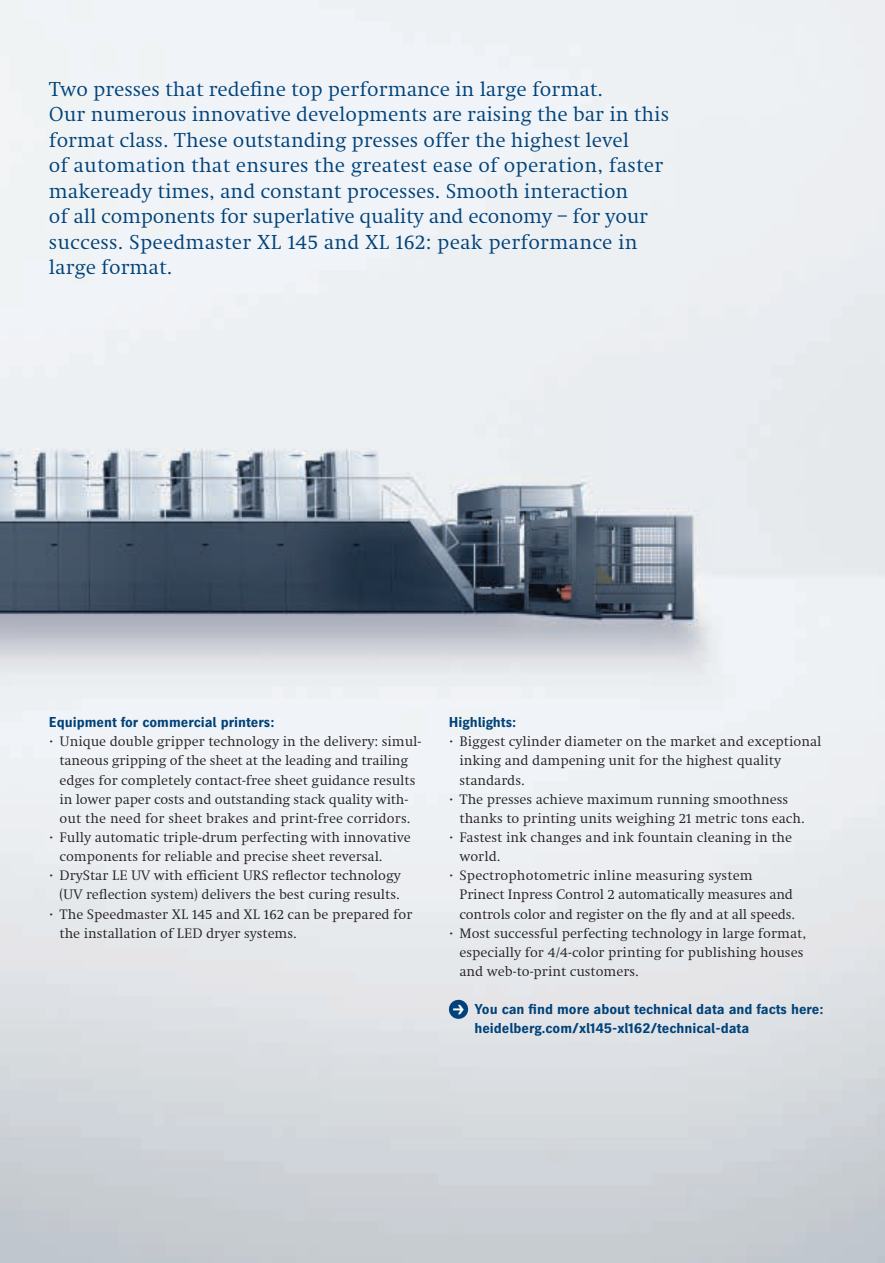
<style>
.page{position:relative;width:885px;height:1263px;background:#fff}
.page>*{position:absolute;margin:0;border:0;box-sizing:border-box;transform-origin:0 0}
.t1{font:21px/25.5px "Heidelberg Antiqua ML";color:#004279}
.t2{font:14.25px/19.2px "Heidelberg Antiqua ML";color:#231f20}
.t3{font:700 14.25px/19.2px "Heidelberg Gothic Ml";color:#004279}
.s1{font-size:7.5px}
.s2{font-weight:400;font-size:24.3px;color:#fff}
</style>
<div class="page">
<img style="left:0;top:0;width:884px;height:1263px">
<div style="left:453px;top:1000px;width:374px;height:19px;background:#e4e4e8"></div>
<p class="t1" style="left:49px;top:76px;width:621px">Two presses that redefine top performance in large format.<br>Our numerous innovative developments are raising the bar in this format class. These outstanding presses offer the highest level<br>of automation that ensures the greatest ease of operation, faster makeready times, and constant processes. Smooth interaction<br>of all components for superlative quality and economy – for your success. Speedmaster XL 145 and XL 162: peak performance in large format.</p>
<p class="t3" style="left:49px;top:713px;width:227px">Equipment for commercial printers:</p>
<p class="t2" style="left:49px;top:732px;width:374px;text-align:center"><span class="s1">•</span> Unique double gripper technology in the delivery: simul&shy;taneous gripping of the sheet at the leading and trailing edges for completely contact-free sheet guidance results<br>in lower paper costs and outstanding stack quality with&shy;out the need for sheet brakes and print-free corridors.</p>
<p class="t2" style="left:60px;top:828px;width:353px;text-indent:-11px"><span class="s1">•</span> Fully automatic triple-drum perfecting with innovative components for reliable and precise sheet reversal.</p>
<p class="t2" style="left:49px;top:866px;width:353px;text-align:right"><span class="s1">•</span> DryStar LE UV with efficient URS reflector technology (UV reflection system) delivers the best curing results.</p>
<p class="t2" style="left:60px;top:904px;width:354px;text-indent:-11px"><span class="s1">•</span> The Speedmaster XL 145 and XL 162 can be prepared for the installation of LED dryer systems.</p>
<p class="t3" style="left:449px;top:713px;width:69px">Highlights:</p>
<p class="t2" style="left:459px;top:732px;width:363px;text-indent:-11px"><span class="s1">•</span> Biggest cylinder diameter on the market and exceptional inking and dampening unit for the highest quality standards.</p>
<p class="t2" style="left:459px;top:789px;width:347px;text-indent:-11px"><span class="s1">•</span> The presses achieve maximum running smoothness thanks to printing units weighing 21 metric tons each.</p>
<p class="t2" style="left:459px;top:828px;width:334px;text-indent:-11px"><span class="s1">•</span> Fastest ink changes and ink fountain cleaning in the world.</p>
<p class="t2" style="left:459px;top:866px;width:337px;text-indent:-11px"><span class="s1">•</span> Spectrophotometric inline measuring system<br>Prinect Inpress Control 2 automatically measures and controls color and register on the fly and at all speeds.</p>
<p class="t2" style="left:459px;top:923px;width:348px;text-indent:-11px"><span class="s1">•</span> Most successful perfecting technology in large format, especially for 4/4-color printing for publishing houses and web-to-print customers.</p>
<p class="t3" style="left:474px;top:1000px;width:350px;text-indent:-18px"><span class="s2">›</span> You can find more about technical data and facts here: heidelberg.com/xl145-xl162/technical-data</p>
</div>
